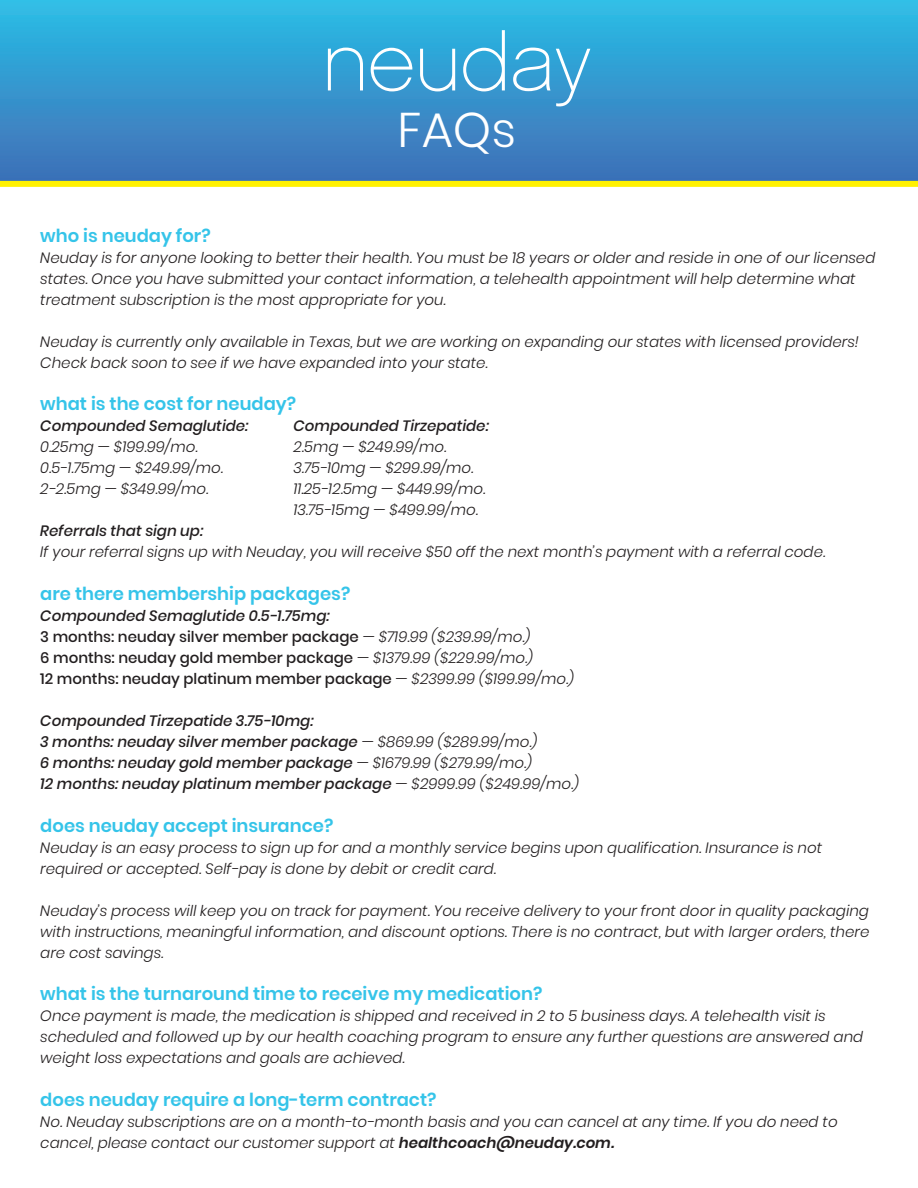
<style>
.page{position:relative;width:918px;height:1188px;background:#fff}
.page>*{position:absolute;margin:0;border:0;box-sizing:border-box;transform-origin:0 0}
.t1{font:300 48.6px "Poppins";color:#fff}
.t2{font:600 18px "Poppins";color:#35c4e9}
.t3{font:italic 300 15px/21px "Poppins";color:#231f20}
.t4{font:italic 500 15px/21px "Poppins";color:#231f20}
.t5{font:500 15px/21px "Poppins";color:#231f20}
.s1{font-style:italic}
.s2{font-weight:300;font-style:italic}
.s3{font-weight:300}
.s4{font-weight:600}
</style>
<div class="page">
<div style="left:0;top:0;width:918px;height:184px;background:linear-gradient(to bottom,#2bbee7,#406eb5)"></div>
<svg style="left:328px;top:48px;width:35px;height:42px"></svg>
<svg style="left:371px;top:48px;width:41px;height:43px"></svg>
<svg style="left:420px;top:49px;width:35px;height:42px"></svg>
<svg style="left:463px;top:30px;width:42px;height:61px;background:#58b5de"></svg>
<svg style="left:513px;top:48px;width:77px;height:59px;background:#55acd9"></svg>
<div style="left:0;top:181px;width:918px;height:6px;background:#fff101"></div>
<h1 class="t1" style="left:398px;top:102px;width:120px">FAQs</h1>
<p class="t2" style="left:40px;top:225px;width:172px">who is neuday for?</p>
<p class="t3" style="left:40px;top:247px;width:837px">Neuday is for anyone looking to better their health. You must be 18 years or older and reside in one of our licensed states. Once you have submitted your contact information, a telehealth appointment will help determine what treatment subscription is the most appropriate for you.</p>
<p class="t3" style="left:40px;top:331px;width:820px">Neuday is currently only available in Texas, but we are working on expanding our states with licensed providers!<br>Check back soon to see if we have expanded into your state.</p>
<p class="t2" style="left:40px;top:394px;width:257px">what is the cost for neuday?</p>
<p class="t4" style="left:40px;top:416px;width:210px">Compounded Semaglutide:</p>
<p class="t3" style="left:40px;top:437px;width:184px">0.25mg — $199.99/mo.<br>0.5-1.75mg — $249.99/mo.<br>2-2.5mg — $349.99/mo.</p>
<p class="t4" style="left:40px;top:521px;width:164px">Referrals that sign up:</p>
<p class="t3" style="left:40px;top:542px;width:787px">If your referral signs up with Neuday, you will receive $50 off the next month’s payment with a referral code.</p>
<p class="t2" style="left:40px;top:583px;width:312px">are there membership packages?</p>
<p class="t5" style="left:40px;top:605px;width:535px"><span class="s1">Compounded Semaglutide 0.5-1.75mg:<br></span>3 months: neuday silver member package <span class="s2">— $719.99 ($239.99/mo.)<br></span>6 months: neuday gold member package <span class="s2">— $1379.99 ($229.99/mo.)<br></span>12 months: neuday platinum member package <span class="s2">— $2399.99 ($199.99/mo.)</span></p>
<p class="t4" style="left:40px;top:710px;width:540px">Compounded Tirzepatide 3.75-10mg:<br>3 months: neuday silver member package <span class="s3">— $869.99 ($289.99/mo.)<br></span>6 months: neuday gold member package <span class="s3">— $1679.99 ($279.99/mo.)<br></span>12 months: neuday platinum member package <span class="s3">— $2999.99 ($249.99/mo.)</span></p>
<p class="t2" style="left:40px;top:815px;width:295px">does neuday accept insurance?</p>
<p class="t3" style="left:40px;top:837px;width:783px">Neuday is an easy process to sign up for and a monthly service begins upon qualification. Insurance is not required or accepted. Self-pay is done by debit or credit card.</p>
<p class="t3" style="left:40px;top:900px;width:831px;text-align:justify">Neuday’s process will keep you on track for payment. You receive delivery to your front door in quality packaging with instructions, meaningful information, and discount options. There is no contract, but with larger orders, there are cost savings.</p>
<p class="t2" style="left:40px;top:984px;width:504px">what is the turnaround time to receive my medication?</p>
<p class="t3" style="left:40px;top:1006px;width:824px">Once payment is made, the medication is shipped and received in 2 to 5 business days. A telehealth visit is scheduled and followed up by our health coaching program to ensure any further questions are answered and weight loss expectations and goals are achieved.</p>
<p class="t2" style="left:40px;top:1089px;width:398px">does neuday require a long-term contract?</p>
<p class="t3" style="left:40px;top:1111px;width:799px">No. Neuday subscriptions are on a month-to-month basis and you can cancel at any time. If you do need to cancel, please contact our customer support at <span class="s4">healthcoach@neuday.com.</span></p>
<p class="t4" style="left:294px;top:416px;width:197px">Compounded Tirzepatide:</p>
<p class="t3" style="left:294px;top:437px;width:194px">2.5mg — $249.99/mo.<br>3.75-10mg — $299.99/mo.<br>11.25-12.5mg — $449.99/mo.<br>13.75-15mg — $499.99/mo.</p>
</div>
